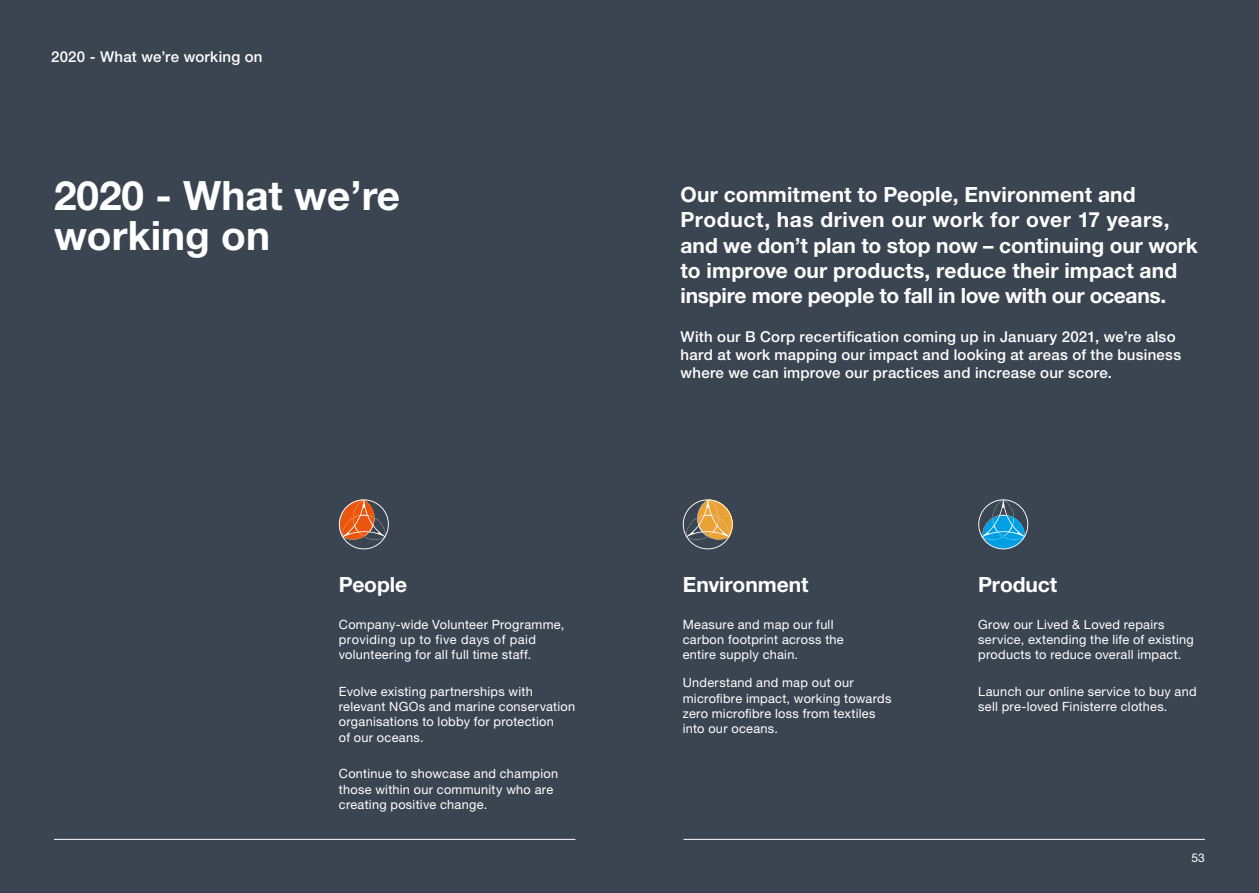
<style>
.page{position:relative;width:1259px;height:893px;background:#3b4551}
.page>*{position:absolute;margin:0;border:0;box-sizing:border-box;transform-origin:0 0}
.t1{font:700 40.5px/40.5px "Helvetica Neue LT Std";color:#fff}
.t2{font:700 21px/25.2px "Helvetica Neue LT Std";color:#fff}
.t3{font:500 15px/18px "Helvetica Neue LT Std";letter-spacing:.015em;color:#fff}
.t4{font:12.75px/15.3px "Helvetica Neue LT Std";letter-spacing:.02em;color:#fff}
.t5{font:12px "Helvetica Neue LT Std";color:#fff}
</style>
<div class="page">
<hr style="left:54px;top:839px;width:521px;height:1px;background:#fff">
<hr style="left:683px;top:839px;width:522px;height:1px;background:#fff">
<svg style="left:978px;top:499px;width:50px;height:50px"></svg>
<svg style="left:683px;top:499px;width:50px;height:50px"></svg>
<svg style="left:339px;top:499px;width:50px;height:50px"></svg>
<p class="t3" style="left:51px;top:47px;width:213px">2020 - What we’re working on</p>
<h1 class="t1" style="left:54px;top:174px;width:347px">2020 - What we’re working on</h1>
<h2 class="t2" style="left:339px;top:572px;width:70px">People</h2>
<p class="t4" style="left:339px;top:616px;width:227px">Company-wide Volunteer Programme, providing up to five days of paid volunteering for all full time staff.</p>
<p class="t4" style="left:339px;top:683px;width:238px">Evolve existing partnerships with relevant NGOs and marine conservation organisations to lobby for protection<br>of our oceans.</p>
<p class="t4" style="left:339px;top:766px;width:221px">Continue to showcase and champion those within our community who are creating positive change.</p>
<p class="t2" style="left:680px;top:182px;width:519px">Our commitment to People, Environment and Product, has driven our work for over 17 years, and we don’t plan to stop now – continuing our work to improve our products, reduce their impact and inspire more people to fall in love with our oceans.</p>
<p class="t3" style="left:680px;top:328px;width:502px">With our B Corp recertification coming up in January 2021, we’re also hard at work mapping our impact and looking at areas of the business where we can improve our practices and increase our score.</p>
<h2 class="t2" style="left:683px;top:572px;width:127px">Environment</h2>
<p class="t4" style="left:683px;top:616px;width:162px">Measure and map our full carbon footprint across the entire supply chain.</p>
<p class="t4" style="left:683px;top:675px;width:210px">Understand and map out our microfibre impact, working towards zero microfibre loss from textiles into our oceans.</p>
<h2 class="t2" style="left:978px;top:572px;width:81px">Product</h2>
<p class="t4" style="left:978px;top:616px;width:217px">Grow our Lived &amp; Loved repairs service, extending the life of existing products to reduce overall impact.</p>
<p class="t4" style="left:978px;top:683px;width:220px">Launch our online service to buy and sell pre-loved Finisterre clothes.</p>
<p class="t5" style="left:1191px;top:851px;width:15px">53</p>
</div>
